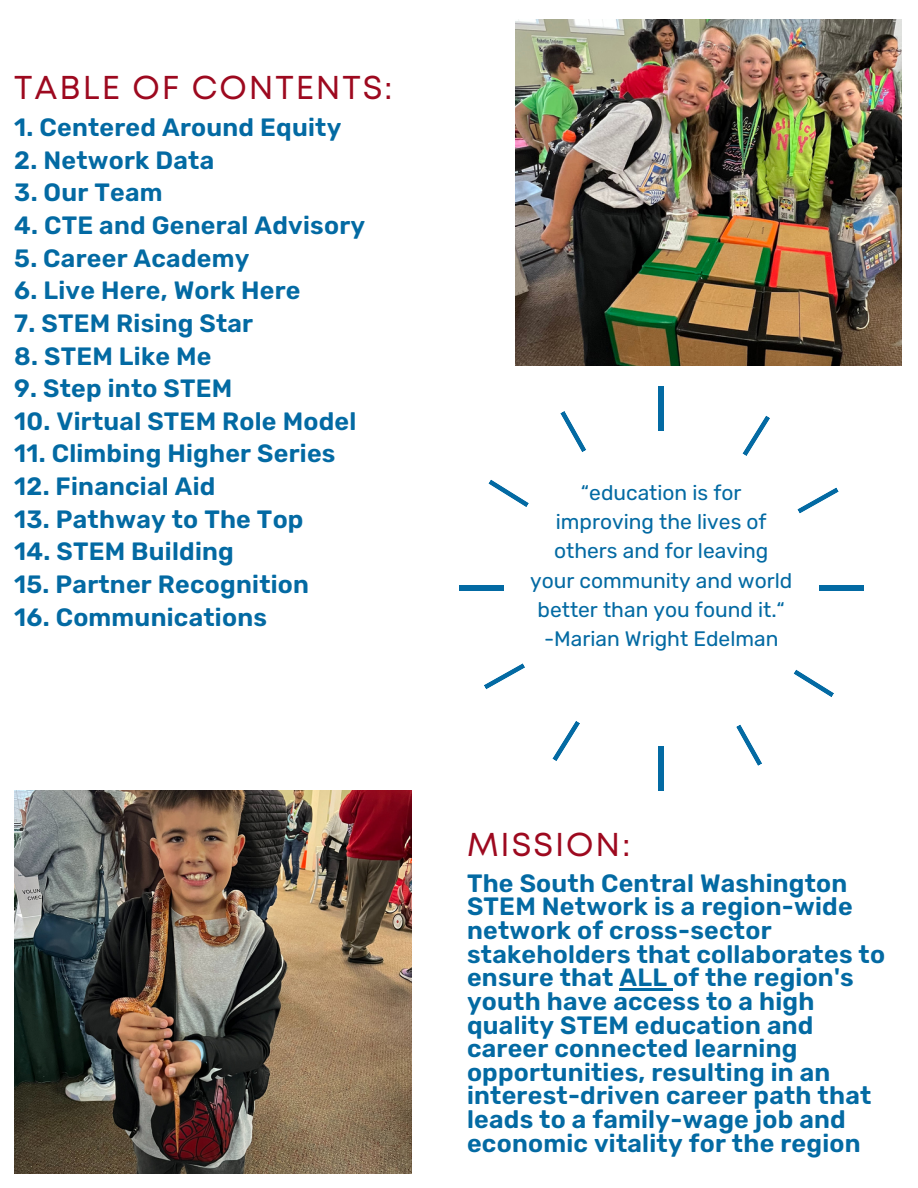
<style>
.page{position:relative;width:918px;height:1188px;background:#fff}
.page>*{position:absolute;margin:0;border:0;box-sizing:border-box;transform-origin:0 0}
.t1{font:33px "Mont";letter-spacing:.06em;color:#9d091f}
.t2{font:600 25.05px/23.7px "Rubik";letter-spacing:.01em;color:#036aa3}
.t3{font:21px/29.2px "Rubik";color:#036aa3;text-align:center}
</style>
<div class="page">
<img style="left:14px;top:791px;width:397px;height:382px">
<div style="left:659px;top:746px;width:5px;height:45px;background:#036aa3"></div>
<div style="left:659px;top:386px;width:5px;height:45px;background:#036aa3"></div>
<div style="left:459px;top:586px;width:45px;height:5px;background:#036aa3"></div>
<div style="left:819px;top:586px;width:45px;height:5px;background:#036aa3"></div>
<svg style="left:552px;top:721px;width:28px;height:40px"></svg>
<svg style="left:742px;top:416px;width:28px;height:40px"></svg>
<svg style="left:488px;top:479px;width:41px;height:28px"></svg>
<svg style="left:793px;top:669px;width:41px;height:28px"></svg>
<svg style="left:484px;top:663px;width:41px;height:26px"></svg>
<svg style="left:797px;top:487px;width:42px;height:27px"></svg>
<svg style="left:560px;top:411px;width:26px;height:41px"></svg>
<svg style="left:736px;top:724px;width:26px;height:42px"></svg>
<img style="left:515px;top:19px;width:386px;height:347px">
<hr style="left:620px;top:989px;width:53px;height:2px;background:#036aa3">
<p class="t1" style="left:14px;top:75px;width:380px">TABLE OF CONTENTS:</p>
<h1 class="t2" style="left:14px;top:116px;width:329px">1. Centered Around Equity</h1>
<h1 class="t2" style="left:14px;top:148px;width:201px">2. Network Data</h1>
<h1 class="t2" style="left:14px;top:181px;width:150px">3. Our Team</h1>
<h1 class="t2" style="left:14px;top:214px;width:352px">4. CTE and General Advisory</h1>
<h1 class="t2" style="left:14px;top:246px;width:237px">5. Career Academy</h1>
<h1 class="t2" style="left:14px;top:279px;width:288px">6. Live Here, Work Here</h1>
<h1 class="t2" style="left:14px;top:312px;width:240px">7. STEM Rising Star</h1>
<h1 class="t2" style="left:14px;top:344px;width:199px">8. STEM Like Me</h1>
<h1 class="t2" style="left:14px;top:377px;width:220px">9. Step into STEM</h1>
<h1 class="t2" style="left:14px;top:409px;width:344px">10. Virtual STEM Role Model</h1>
<h1 class="t2" style="left:14px;top:442px;width:323px">11. Climbing Higher Series</h1>
<h1 class="t2" style="left:14px;top:475px;width:203px">12. Financial Aid</h1>
<h1 class="t2" style="left:14px;top:507px;width:291px">13. Pathway to The Top</h1>
<h1 class="t2" style="left:14px;top:540px;width:221px">14. STEM Building</h1>
<h1 class="t2" style="left:14px;top:573px;width:296px">15. Partner Recognition</h1>
<h1 class="t2" style="left:14px;top:605px;width:254px">16. Communications</h1>
<h1 class="t3" style="left:530px;top:478px;width:264px">“education is for improving the lives of others and for leaving your community and world better than you found it.“</h1>
<h2 class="t3" style="left:544px;top:624px;width:236px">-Marian Wright Edelman</h2>
<p class="t1" style="left:467px;top:832px;width:165px">MISSION:</p>
<p class="t2" style="left:467px;top:871px;width:420px">The South Central Washington<br>STEM Network is a region-wide network of cross-sector stakeholders that collaborates to ensure that ALL of the region's youth have access to a high quality STEM education and career connected learning opportunities, resulting in an interest-driven career path that leads to a family-wage job and economic vitality for the region</p>
</div>
